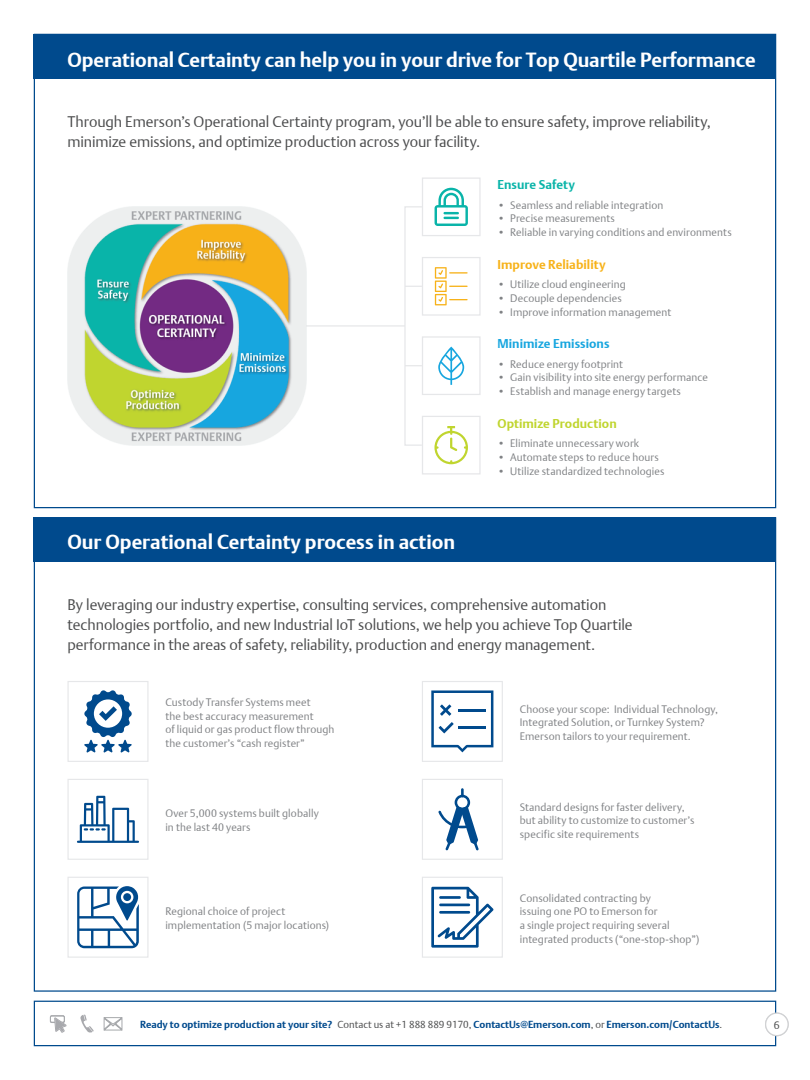
<style>
.page{position:relative;width:810px;height:1080px;background:#fff}
.page>*{position:absolute;margin:0;border:0;box-sizing:border-box;transform-origin:0 0}
.t1{font:20px "DTL Argo T Bold";letter-spacing:-.005em;color:#fff}
.t2{font:15px/20px "DTL Argo T Light";letter-spacing:-.005em;color:#4b4c4d}
.t3{font:12.5px "DTL Argo T Bold";letter-spacing:.005em;color:#c0d52f}
.t4{font:12.5px "DTL Argo T Bold";letter-spacing:.005em;color:#f7b219}
.t5{font:12.5px "DTL Argo T Bold";letter-spacing:.005em;color:#17a6df}
.t6{font:12.5px "DTL Argo T Bold";letter-spacing:.005em;color:#09b4a9}
.t7{font:10.62px/13.8px "DTL Argo T Light";letter-spacing:.01em;color:#808285}
.SMALLEST{font:10.62px "DTL Argo T Light";color:#4b4c4d}
.t8{font:10px "DTL Argo T Bold";color:#004a8d}
.s1{font-family:"DTL Argo T Light";color:#4b4c4d}
</style>
<div class="page">
<div style="left:34px;top:1001px;width:742px;height:45px;border:1px solid #004a8d"></div>
<svg style="left:80px;top:1015px;width:14px;height:18px"></svg>
<svg style="left:103px;top:1017px;width:20px;height:14px"></svg>
<svg style="left:50px;top:1015px;width:17px;height:18px"></svg>
<div style="left:422px;top:178px;width:59px;height:58px;background:#fff;border:1px solid #e6e7e9"></div>
<div style="left:766px;top:1013px;width:22px;height:23px;background:#fff;border-radius:50%"></div>
<div style="left:765px;top:1012px;width:24px;height:24px;border:1px solid #d1d2d4;border-radius:50%"></div>
<div style="left:34px;top:517px;width:742px;height:45px;background:#004a8d"></div>
<div style="left:34px;top:34px;width:742px;height:45px;background:#004a8d"></div>
<img style="left:68px;top:207px;width:238px;height:238px">
<div style="left:422px;top:257px;width:59px;height:59px;background:#fff;border:1px solid #e6e7e9"></div>
<div style="left:422px;top:336px;width:59px;height:59px;background:#fff;border:1px solid #e6e7e9"></div>
<div style="left:422px;top:416px;width:59px;height:59px;background:#fff;border:1px solid #e6e7e9"></div>
<div style="left:68px;top:877px;width:81px;height:81px;background:#fff;border:1px solid #e6e7e9"></div>
<svg style="left:77px;top:886px;width:62px;height:62px"></svg>
<div style="left:123px;top:893px;width:8px;height:8px;background:#004a8d;border-radius:50%"></div>
<div style="left:422px;top:779px;width:81px;height:81px;background:#fff;border:1px solid #e6e7e9"></div>
<svg style="left:438px;top:788px;width:41px;height:62px"></svg>
<div style="left:422px;top:877px;width:81px;height:81px;background:#fff;border:1px solid #e6e7e9"></div>
<svg style="left:431px;top:887px;width:62px;height:61px"></svg>
<div style="left:67px;top:779px;width:82px;height:81px;background:#fff;border:1px solid #e6e7e9"></div>
<svg style="left:77px;top:796px;width:62px;height:47px"></svg>
<div style="left:68px;top:681px;width:81px;height:81px;background:#fff;border:1px solid #e6e7e9"></div>
<svg style="left:84px;top:690px;width:48px;height:63px"></svg>
<hr style="left:306px;top:325px;width:99px;height:2px;background:#e6e7e9">
<svg style="left:406px;top:286px;width:15px;height:1px"></svg>
<svg style="left:406px;top:365px;width:15px;height:1px"></svg>
<div style="left:404px;top:206px;width:19px;height:240px;border:1px solid #e6e7e9"></div>
<svg style="left:435px;top:188px;width:33px;height:38px"></svg>
<svg style="left:435px;top:267px;width:33px;height:38px"></svg>
<svg style="left:438px;top:347px;width:26px;height:38px"></svg>
<svg style="left:434px;top:426px;width:34px;height:38px"></svg>
<div style="left:422px;top:681px;width:81px;height:81px;background:#fff;border:1px solid #e6e7e9"></div>
<svg style="left:431px;top:690px;width:62px;height:62px"></svg>
<hr style="left:458px;top:727px;width:28px;height:2px;background:#004a8d">
<hr style="left:458px;top:709px;width:28px;height:2px;background:#004a8d">
<p class="t1" style="left:68px;top:48px;width:690px">Operational Certainty can help you in your drive for Top Quartile Performance</p>
<p class="t2" style="left:68px;top:111px;width:645px">Through Emerson’s Operational Certainty program, you’ll be able to ensure safety, improve reliability, minimize emissions, and optimize production across your facility.</p>
<p class="t6" style="left:497px;top:177px;width:79px">Ensure Safety</p>
<p class="t7" style="left:497px;top:198px;width:167px">• Seamless and reliable integration</p>
<p class="t7" style="left:497px;top:212px;width:119px">• Precise measurements</p>
<p class="t7" style="left:497px;top:225px;width:236px">• Reliable in varying conditions and environments</p>
<p class="t4" style="left:497px;top:257px;width:110px">Improve Reliability</p>
<p class="t7" style="left:497px;top:277px;width:130px">• Utilize cloud engineering</p>
<p class="t7" style="left:497px;top:291px;width:126px">• Decouple dependencies</p>
<p class="t7" style="left:497px;top:305px;width:175px">• Improve information management</p>
<p class="t5" style="left:497px;top:336px;width:114px">Minimize Emissions</p>
<p class="t7" style="left:497px;top:357px;width:127px">• Reduce energy footprint</p>
<p class="t7" style="left:497px;top:371px;width:212px">• Gain visibility into site energy performance</p>
<p class="t7" style="left:497px;top:384px;width:185px">• Establish and manage energy targets</p>
<p class="t3" style="left:497px;top:416px;width:121px">Optimize Production</p>
<p class="t1" style="left:68px;top:530px;width:389px">Our Operational Certainty process in action</p>
<p class="t7" style="left:497px;top:436px;width:143px">• Eliminate unnecessary work</p>
<p class="t7" style="left:497px;top:450px;width:163px">• Automate steps to reduce hours</p>
<p class="t7" style="left:497px;top:464px;width:169px">• Utilize standardized technologies</p>
<p class="t2" style="left:68px;top:595px;width:567px">By leveraging our industry expertise, consulting services, comprehensive automation technologies portfolio, and new Industrial IoT solutions, we help you achieve Top Quartile performance in the areas of safety, reliability, production and energy management.</p>
<p class="t7" style="left:165px;top:695px;width:171px">Custody Transfer Systems meet<br>the best accuracy measurement<br>of liquid or gas product flow through the customer’s “cash register”</p>
<p class="t7" style="left:520px;top:702px;width:200px">Choose your scope: Individual Technology,<br>Integrated Solution, or Turnkey System?<br>Emerson tailors to your requirement.</p>
<p class="t7" style="left:165px;top:807px;width:155px">Over 5,000 systems built globally in the last 40 years</p>
<p class="t7" style="left:165px;top:905px;width:165px">Regional choice of project implementation (5 major locations)</p>
<p class="t7" style="left:520px;top:800px;width:176px">Standard designs for faster delivery, but ability to customize to customer’s specific site requirements</p>
<p class="t7" style="left:520px;top:891px;width:181px">Consolidated contracting by<br>issuing one PO to Emerson for<br>a single project requiring several integrated products (“one-stop-shop”)</p>
<p class="t8" style="left:140px;top:1019px;width:584px">Ready to optimize production at your site? <span class="s1">Contact us at +1 888 889 9170,</span> ContactUs@Emerson.com<span class="s1">, or</span> Emerson.com/ContactUs<span class="s1">.</span></p>
<p class="SMALLEST" style="left:774px;top:1019px;width:7px">6</p>
</div>
